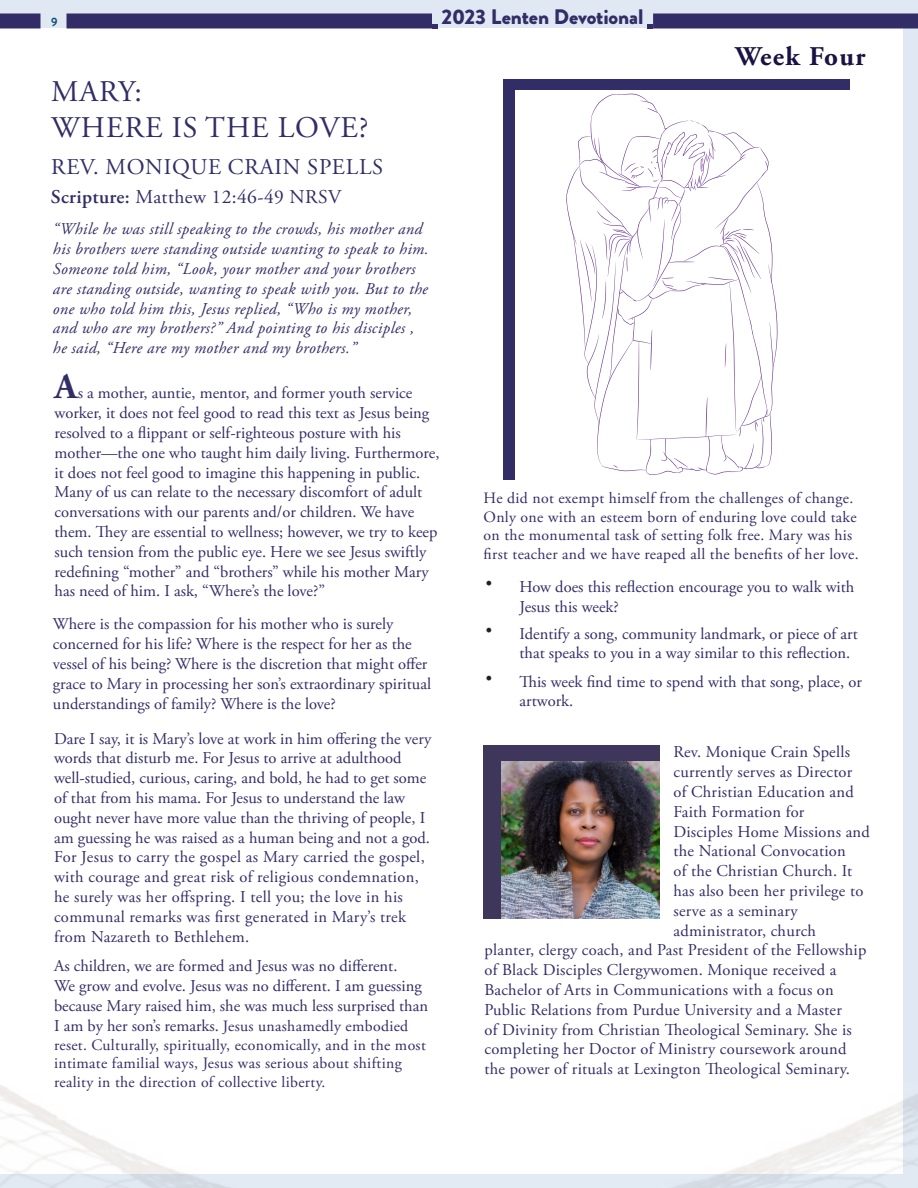
<style>
.page{position:relative;width:918px;height:1188px;background:#dfe8f3}
.page>*{position:absolute;margin:0;border:0;box-sizing:border-box;transform-origin:0 0}
.Angie_Sans_Std_20_LE{font:30px "Adobe Garamond Pro";letter-spacing:.035em;color:#322d66}
.peach_title{font:700 27px "Adobe Garamond Pro";letter-spacing:.05em;color:#1a1243}
.Angie_Sans_Std_16pt{font:22.5px "Adobe Garamond Pro";letter-spacing:.035em;color:#322d66}
.t1{font:900 21px "Brandon Grotesque";letter-spacing:-.005em;color:#322d66}
.Angie_Sans_Std_13pt{font:19.5px "Adobe Garamond Pro";letter-spacing:.02em;color:#322d66}
.t2{font:18px "Minion Pro";color:#231f20}
.Angie_Sans_Std_Lft_1{font:16.5px/19.8px "Adobe Garamond Pro";color:#322d66}
.Angie_Sans_Std_Lft_1-2{font:italic 16.5px/19.8px "Adobe Garamond Pro";letter-spacing:.02em;color:#322d66}
.Angie_Sans_Std_Lft_1-3{font:16.5px/19.8px "Adobe Garamond Pro";letter-spacing:.02em;color:#322d66}
.Angie_Sans_Std_Lft_1-4{font:15.75px/18.9px "Adobe Garamond Pro";letter-spacing:.02em;color:#322d66}
.t3{font:700 12px "Brandon Grotesque";color:#0b5581}
.s1{font-weight:600}
.s2{font-weight:700;font-size:36px}
.s3{font-size:16.5px}
</style>
<div class="page">
<div style="left:0;top:28px;width:903px;height:1146px;background:#fff"></div>
<div style="left:0;top:14px;width:40px;height:14px;background:#322d66"></div>
<div style="left:653px;top:14px;width:265px;height:14px;background:#322d66"></div>
<div style="left:67px;top:14px;width:365px;height:14px;background:#322d66"></div>
<svg style="left:432px;top:24px;width:6px;height:4px"></svg>
<svg style="left:647px;top:24px;width:6px;height:4px"></svg>
<div style="left:503px;top:79px;width:347px;height:401px;background:#322d66"></div>
<div style="left:515px;top:91px;width:335px;height:389px;background:#fff"></div>
<svg style="left:566px;top:94px;width:212px;height:381px"></svg>
<div style="left:484px;top:746px;width:176px;height:173px;background:#3e365b"></div>
<img style="left:502px;top:761px;width:158px;height:158px">
<p class="t3" style="left:51px;top:14px;width:8px">9</p>
<p class="t1" style="left:442px;top:2px;width:203px">2023 Lenten Devotional</p>
<p class="Angie_Sans_Std_20_LE" style="left:51px;top:73px;width:92px">MARY:</p>
<p class="Angie_Sans_Std_20_LE" style="left:51px;top:109px;width:319px">WHERE IS THE LOVE?</p>
<p class="Angie_Sans_Std_16pt" style="left:51px;top:154px;width:334px">REV. MONIQUE CRAIN SPELLS</p>
<p class="Angie_Sans_Std_13pt" style="left:51px;top:185px;width:292px"><span class="s1">Scripture:</span> Matthew 12:46-49 NRSV</p>
<p class="Angie_Sans_Std_Lft_1-2" style="left:53px;top:220px;width:377px">“While he was still speaking to the crowds, his mother and his brothers were standing outside wanting to speak to him.<br>Someone told him, “Look, your mother and your brothers are standing outside, wanting to speak with you. But to the one who told him this, Jesus replied, “Who is my mother, and who are my brothers?” And pointing to his disciples , he said, “Here are my mother and my brothers.”</p>
<p class="peach_title" style="left:735px;top:41px;width:132px">Week Four</p>
<p class="Angie_Sans_Std_Lft_1" style="left:55px;top:384px;width:376px"><span class="s2">A</span>s a mother, auntie, mentor, and former youth service worker, it does not feel good to read this text as Jesus being resolved to a flippant or self-righteous posture with his</p>
<p class="Angie_Sans_Std_Lft_1" style="left:55px;top:443px;width:387px">mother—the one who taught him daily living. Furthermore, it does not feel good to imagine this happening in public.<br>Many of us can relate to the necessary discomfort of adult conversations with our parents and/or children. We have them. They are essential to wellness; however, we try to keep such tension from the public eye. Here we see Jesus swiftly redefining “mother” and “brothers” while his mother Mary has need of him. I ask, “Where’s the love?”</p>
<p class="Angie_Sans_Std_Lft_1" style="left:53px;top:615px;width:342px">Where is the compassion for his mother who is surely</p>
<p class="Angie_Sans_Std_Lft_1" style="left:53px;top:635px;width:380px">concerned for his life? Where is the respect for her as the vessel of his being? Where is the discretion that might offer grace to Mary in processing her son’s extraordinary spiritual understandings of family? Where is the love?</p>
<p class="Angie_Sans_Std_Lft_1" style="left:54px;top:729px;width:379px">Dare I say, it is Mary’s love at work in him offering the very words that disturb me. For Jesus to arrive at adulthood</p>
<p class="Angie_Sans_Std_Lft_1" style="left:54px;top:769px;width:377px">well-studied, curious, caring, and bold, he had to get some of that from his mama. For Jesus to understand the law ought never have more value than the thriving of people, I am guessing he was raised as a human being and not a god.</p>
<p class="Angie_Sans_Std_Lft_1-3" style="left:54px;top:848px;width:372px">For Jesus to carry the gospel as Mary carried the gospel, with courage and great risk of religious condemnation, he surely was her offspring. I tell you; the love in his</p>
<p class="Angie_Sans_Std_Lft_1-3" style="left:54px;top:907px;width:353px">communal remarks was first generated in Mary’s trek from Nazareth to Bethlehem.</p>
<p class="Angie_Sans_Std_Lft_1" style="left:54px;top:957px;width:376px">As children, we are formed and Jesus was no different.<br>We grow and evolve. Jesus was no different. I am guessing because Mary raised him, she was much less surprised than</p>
<p class="Angie_Sans_Std_Lft_1-4" style="left:54px;top:1017px;width:373px"><span class="s3">I am by her son’s remarks.</span> Jesus unashamedly embodied reset. Culturally, spiritually, economically, and in the most intimate familial ways, Jesus was serious about shifting reality in the direction of collective liberty.</p>
<p class="Angie_Sans_Std_Lft_1-4" style="left:484px;top:489px;width:377px">He did not exempt himself from the challenges of change.<br>Only one with an esteem born of enduring love could take on the monumental task of setting folk free. Mary was his first teacher and we have reaped all the benefits of her love.</p>
<p class="t2" style="left:485px;top:569px;width:9px">•</p>
<p class="t2" style="left:485px;top:616px;width:9px">•</p>
<p class="t2" style="left:485px;top:664px;width:9px">•</p>
<p class="Angie_Sans_Std_Lft_1" style="left:519px;top:578px;width:336px">How does this reflection encourage you to walk with<br>Jesus this week?</p>
<p class="Angie_Sans_Std_Lft_1" style="left:519px;top:624px;width:340px">Identify a song, community landmark, or piece of art that speaks to you in a way similar to this reflection.</p>
<p class="Angie_Sans_Std_Lft_1" style="left:519px;top:672px;width:344px">This week find time to spend with that song, place, or artwork.</p>
<p class="Angie_Sans_Std_Lft_1" style="left:673px;top:743px;width:182px">Rev. Monique Crain Spells currently serves as Director of Christian Education and<br>Faith Formation for</p>
<p class="Angie_Sans_Std_Lft_1" style="left:673px;top:822px;width:198px">Disciples Home Missions and the National Convocation<br>of the Christian Church. It has also been her privilege to serve as a seminary</p>
<p class="Angie_Sans_Std_Lft_1" style="left:673px;top:921px;width:144px">administrator, church</p>
<p class="Angie_Sans_Std_Lft_1" style="left:484px;top:941px;width:383px">planter, clergy coach, and Past President of the Fellowship of Black Disciples Clergywomen. Monique received a</p>
<p class="Angie_Sans_Std_Lft_1" style="left:484px;top:980px;width:369px">Bachelor of Arts in Communications with a focus on Public Relations from Purdue University and a Master of Divinity from Christian Theological Seminary. She is completing her Doctor of Ministry coursework around</p>
<p class="Angie_Sans_Std_Lft_1" style="left:484px;top:1060px;width:367px">the power of rituals at Lexington Theological Seminary.</p>
</div>
